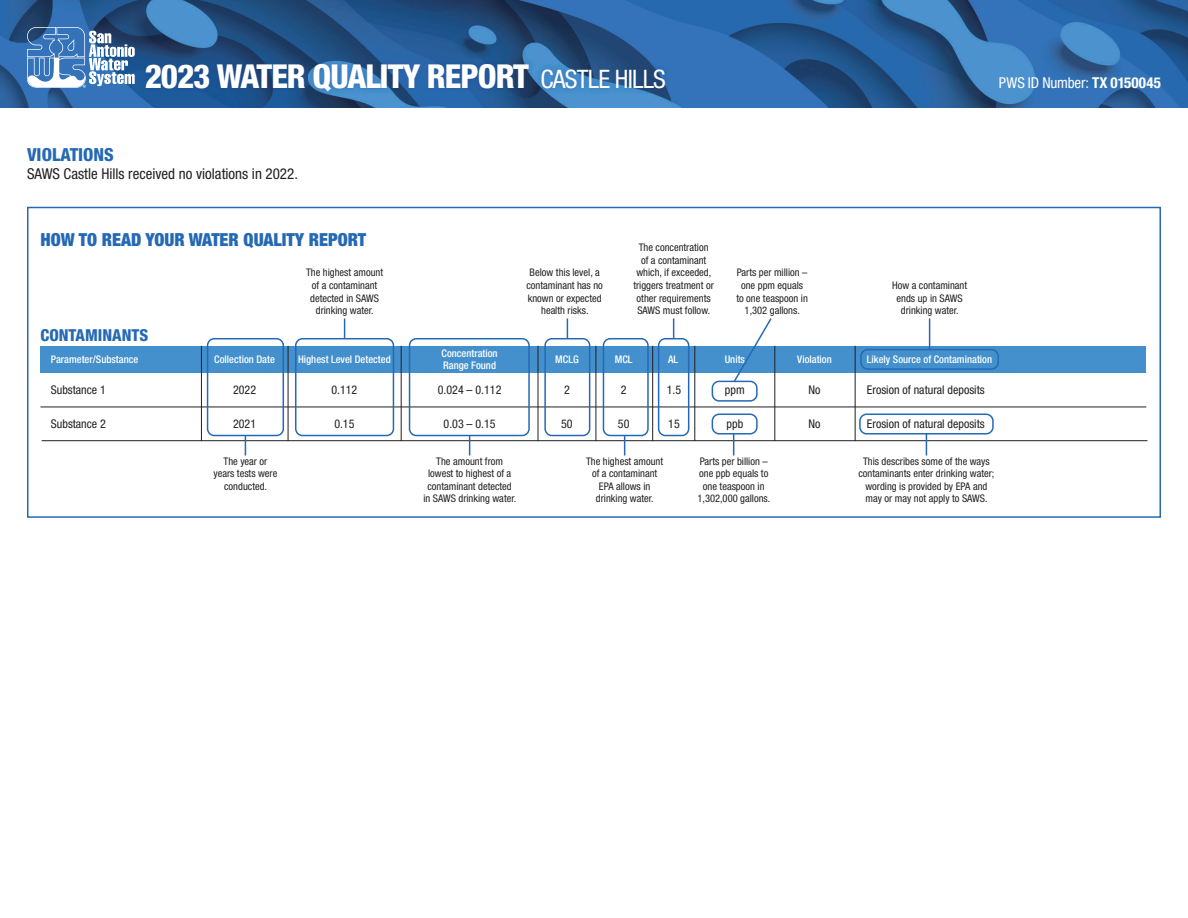
<style>
.page{position:relative;width:1188px;height:918px;background:#fff}
.page>*{position:absolute;margin:0;border:0;box-sizing:border-box;transform-origin:0 0}
.t1{font:800 condensed 33px "Helvetica Neue LT Std";letter-spacing:-.03em;color:#fff}
.t2{font:900 condensed 18px "Helvetica Neue LT Std";color:#2569b4}
.t3{font:800 condensed 18px "Helvetica Neue LT Std";color:#2569b4}
.t4{font:800 condensed 16.5px "Helvetica Neue LT Std";color:#2569b4}
.t5{font:condensed 15px "Helvetica Neue LT Std";color:#231f20}
.t6{font:condensed 15px "Helvetica Neue LT Std";letter-spacing:-.01em;color:#fff}
.t7{font:condensed 12px "Helvetica Neue LT Std";color:#231f20}
.t8{font:condensed 10.5px/12.6px "Helvetica Neue LT Std";color:#231f20;text-align:center}
.t9{font:500 condensed 10.5px/11.2px "Helvetica Neue LT Std";color:#fff}
.s1{font-weight:400;font-size:25.5px}
.s2{font-weight:700}
</style>
<div class="page">
<img style="left:0;top:0;width:1188px;height:108px">
<svg style="left:27px;top:27px;width:108px;height:61px"></svg>
<img style="left:141px;top:59px;width:529px;height:37px">
<div style="left:27px;top:207px;width:1134px;height:311px;background:#fff;border:2px solid #2569b4"></div>
<div style="left:40px;top:346px;width:1106px;height:27px;background:#4390cd"></div>
<hr style="left:40px;top:407px;width:1106px;height:1px;background:#231f20">
<hr style="left:42px;top:440px;width:1105px;height:1px;background:#231f20">
<hr style="left:201px;top:346px;width:1px;height:95px;background:#231f20">
<hr style="left:288px;top:346px;width:1px;height:95px;background:#231f20">
<hr style="left:401px;top:346px;width:1px;height:95px;background:#231f20">
<hr style="left:538px;top:346px;width:1px;height:95px;background:#231f20">
<hr style="left:596px;top:346px;width:1px;height:95px;background:#231f20">
<hr style="left:694px;top:346px;width:1px;height:95px;background:#231f20">
<hr style="left:652px;top:346px;width:1px;height:95px;background:#231f20">
<hr style="left:774px;top:346px;width:1px;height:95px;background:#231f20">
<hr style="left:855px;top:346px;width:1px;height:95px;background:#231f20">
<div style="left:207px;top:338px;width:77px;height:98px;border:2px solid #2569b4;border-radius:7px"></div>
<div style="left:295px;top:338px;width:99px;height:98px;border:2px solid #2569b4;border-radius:7px"></div>
<div style="left:544px;top:338px;width:46px;height:98px;border:2px solid #2569b4;border-radius:7px"></div>
<div style="left:603px;top:338px;width:46px;height:98px;border:2px solid #2569b4;border-radius:7px"></div>
<div style="left:658px;top:338px;width:31px;height:98px;border:2px solid #2569b4;border-radius:7px"></div>
<div style="left:712px;top:381px;width:46px;height:21px;border:2px solid #2569b4;border-radius:7px"></div>
<div style="left:712px;top:414px;width:46px;height:21px;border:2px solid #2569b4;border-radius:7px"></div>
<div style="left:859px;top:414px;width:135px;height:21px;border:2px solid #2569b4;border-radius:7px"></div>
<div style="left:860px;top:349px;width:139px;height:21px;border:2px solid #2569b4;border-radius:7px"></div>
<div style="left:409px;top:338px;width:121px;height:98px;border:2px solid #2569b4;border-radius:7px"></div>
<svg style="left:344px;top:318px;width:1px;height:20px"></svg>
<svg style="left:469px;top:436px;width:1px;height:20px"></svg>
<svg style="left:926px;top:433px;width:1px;height:23px"></svg>
<svg style="left:245px;top:436px;width:1px;height:20px"></svg>
<svg style="left:624px;top:436px;width:1px;height:20px"></svg>
<svg style="left:733px;top:433px;width:1px;height:23px"></svg>
<svg style="left:673px;top:318px;width:1px;height:20px"></svg>
<svg style="left:567px;top:318px;width:1px;height:20px"></svg>
<hr style="left:929px;top:318px;width:1px;height:31px;background:#2569b4">
<svg style="left:732px;top:318px;width:40px;height:66px"></svg>
<h1 class="t1" style="left:145px;top:56px;width:523px">2023 WATER QUALITY REPORT <span class="s1">CASTLE HILLS</span></h1>
<h2 class="t3" style="left:27px;top:144px;width:88px">VIOLATIONS</h2>
<h3 class="t5" style="left:27px;top:165px;width:272px">SAWS Castle Hills received no violations in 2022.</h3>
<h2 class="t2" style="left:40px;top:229px;width:327px">HOW TO READ YOUR WATER QUALITY REPORT</h2>
<h3 class="t4" style="left:40px;top:324px;width:109px">CONTAMINANTS</h3>
<p class="t8" style="left:306px;top:266px;width:79px">The highest amount of a contaminant detected in SAWS drinking water.</p>
<p class="t8" style="left:526px;top:266px;width:78px">Below this level, a contaminant has no known or expected health risks.</p>
<p class="t8" style="left:633px;top:241px;width:82px">The concentration<br>of a contaminant which, if exceeded, triggers treatment or other requirements<br>SAWS must follow.</p>
<p class="t8" style="left:736px;top:266px;width:73px">Parts per million – one ppm equals to one teaspoon in<br>1,302 gallons.</p>
<h3 class="t6" style="left:999px;top:74px;width:164px">PWS ID Number: <span class="s2">TX 0150045</span></h3>
<p class="t8" style="left:892px;top:279px;width:77px">How a contaminant ends up in SAWS drinking water.</p>
<p class="t9" style="left:214px;top:354px;width:62px">Collection Date</p>
<p class="t9" style="left:298px;top:354px;width:94px">Highest Level Detected</p>
<p class="t9" style="left:442px;top:348px;width:58px">Concentration<br>Range Found</p>
<p class="t9" style="left:51px;top:354px;width:89px">Parameter/Substance</p>
<p class="t9" style="left:555px;top:354px;width:25px">MCLG</p>
<p class="t9" style="left:615px;top:354px;width:19px">MCL</p>
<p class="t9" style="left:668px;top:354px;width:12px">AL</p>
<p class="t9" style="left:725px;top:354px;width:22px">Units</p>
<p class="t9" style="left:797px;top:354px;width:36px">Violation</p>
<p class="t9" style="left:867px;top:354px;width:127px">Likely Source of Contamination</p>
<p class="t7" style="left:51px;top:383px;width:57px">Substance 1</p>
<p class="t7" style="left:233px;top:383px;width:25px">2022</p>
<p class="t7" style="left:331px;top:383px;width:27px">0.112</p>
<p class="t7" style="left:438px;top:383px;width:65px">0.024 – 0.112</p>
<p class="t7" style="left:564px;top:383px;width:7px">2</p>
<p class="t7" style="left:621px;top:383px;width:7px">2</p>
<p class="t7" style="left:667px;top:383px;width:16px">1.5</p>
<p class="t7" style="left:725px;top:383px;width:21px">ppm</p>
<p class="t7" style="left:809px;top:383px;width:13px">No</p>
<p class="t7" style="left:867px;top:383px;width:119px">Erosion of natural deposits</p>
<p class="t7" style="left:51px;top:417px;width:57px">Substance 2</p>
<p class="t7" style="left:233px;top:417px;width:25px">2021</p>
<p class="t7" style="left:334px;top:417px;width:22px">0.15</p>
<p class="t7" style="left:444px;top:417px;width:54px">0.03 – 0.15</p>
<p class="t7" style="left:561px;top:417px;width:13px">50</p>
<p class="t7" style="left:618px;top:417px;width:13px">50</p>
<p class="t7" style="left:668px;top:417px;width:13px">15</p>
<p class="t7" style="left:727px;top:417px;width:18px">ppb</p>
<p class="t7" style="left:809px;top:417px;width:13px">No</p>
<p class="t7" style="left:867px;top:417px;width:119px">Erosion of natural deposits</p>
<p class="t8" style="left:213px;top:454px;width:65px">The year or years tests were conducted.</p>
<p class="t8" style="left:423px;top:454px;width:94px">The amount from lowest to highest of a contaminant detected in SAWS drinking water.</p>
<p class="t8" style="left:586px;top:454px;width:79px">The highest amount of a contaminant<br>EPA allows in drinking water.</p>
<p class="t8" style="left:697px;top:454px;width:74px">Parts per billion – one ppb equals to one teaspoon in<br>1,302,000 gallons.</p>
<p class="t8" style="left:858px;top:454px;width:138px">This describes some of the ways contaminants enter drinking water; wording is provided by EPA and may or may not apply to SAWS.</p>
</div>
